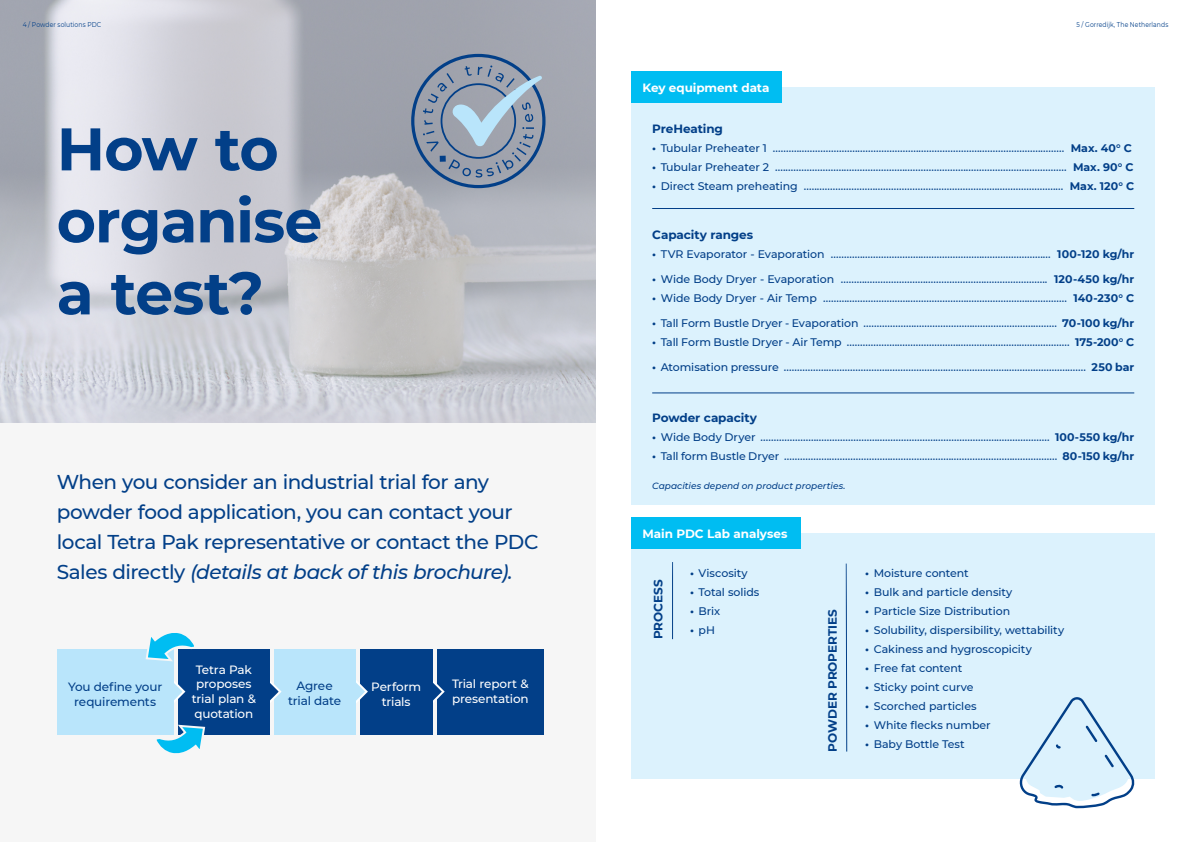
<style>
.page{position:relative;width:1191px;height:842px;background:#fff}
.page>*{position:absolute;margin:0;border:0;box-sizing:border-box;transform-origin:0 0}
.t1{font:700 60px/72px "Montserrat";letter-spacing:-.02em;color:#023f88}
.t2{font:500 20px/30px "Montserrat";letter-spacing:-.025em;color:#023f88}
.t3{font:500 12px/14.7px "Montserrat";letter-spacing:-.015em;color:#fff;text-align:center}
.Bold_Corporate_Blue{font:700 12px "Montserrat";letter-spacing:-.005em;color:#023f88}
.t4{font:500 12px/14.7px "Montserrat";letter-spacing:-.015em;color:#023f88;text-align:center}
.Bold_white{font:700 12px "Montserrat";letter-spacing:-.01em;color:#fff}
.t5{font:500 11px "Montserrat";letter-spacing:-.005em;color:#023f88}
.Caption_Corp_Blue{font:italic 500 9px "Montserrat";color:#023f88}
.t6{font:7px "Montserrat";letter-spacing:.01em;color:#023f88;scale:.87 1}
.s1{font-style:italic}
.s2{font-weight:700}
</style>
<div class="page">
<div style="left:0;top:405px;width:595px;height:437px;background:#f6f6f6"></div>
<img style="left:0;top:0;width:595px;height:423px">
<div style="left:631px;top:87px;width:524px;height:418px;background:#dcf2fd"></div>
<div style="left:631px;top:533px;width:524px;height:245px;background:#dcf2fd"></div>
<div style="left:631px;top:72px;width:151px;height:31px;background:#00bdf2"></div>
<div style="left:631px;top:517px;width:170px;height:32px;background:#00bdf2"></div>
<div style="left:411px;top:54px;width:134px;height:134px;border:3px solid #023f88;border-radius:50%"></div>
<svg style="left:423px;top:65px;width:120px;height:113px;background:#909eb0"></svg>
<div style="left:437px;top:649px;width:106px;height:85px;background:#023f88"></div>
<svg style="left:432px;top:674px;width:13px;height:35px"></svg>
<div style="left:360px;top:649px;width:72px;height:85px;background:#023f88"></div>
<svg style="left:355px;top:674px;width:13px;height:35px"></svg>
<div style="left:274px;top:649px;width:81px;height:85px;background:#b9e5fb"></div>
<svg style="left:270px;top:683px;width:12px;height:17px"></svg>
<div style="left:178px;top:649px;width:92px;height:85px;background:#023f88"></div>
<svg style="left:173px;top:674px;width:13px;height:35px"></svg>
<div style="left:57px;top:649px;width:116px;height:85px;background:#b9e5fb"></div>
<svg style="left:145px;top:633px;width:49px;height:29px"></svg>
<svg style="left:152px;top:723px;width:54px;height:31px"></svg>
<hr style="left:652px;top:208px;width:482px;height:1px;background:#023f88">
<hr style="left:652px;top:392px;width:482px;height:1px;background:#023f88">
<hr style="left:672px;top:562px;width:1px;height:77px;background:#023f88">
<svg style="left:845px;top:563px;width:2px;height:189px"></svg>
<svg style="left:1018px;top:697px;width:117px;height:111px"></svg>
<p class="t6" style="left:23px;top:19px;width:92px">4 / Powder solutions PDC</p>
<p class="t6" style="left:1076px;top:19px;width:107px">5 / Gorredijk, The Netherlands</p>
<p class="t1" style="left:57px;top:110px;width:267px">How to organise a test?</p>
<p class="t2" style="left:57px;top:466px;width:483px">When you consider an industrial trial for any powder food application, you can contact your local Tetra Pak representative or contact the PDC Sales directly <span class="s1">(details at back of this brochure).</span></p>
<p class="t4" style="left:68px;top:679px;width:96px">You define your requirements</p>
<p class="t3" style="left:192px;top:661px;width:66px">Tetra Pak proposes trial plan &amp; quotation</p>
<p class="t4" style="left:288px;top:678px;width:55px">Agree trial date</p>
<p class="t3" style="left:452px;top:676px;width:78px;text-align:left">Trial report &amp; presentation</p>
<p class="t3" style="left:371px;top:679px;width:51px">Perform trials</p>
<p class="Bold_white" style="left:642px;top:79px;width:128px">Key equipment data</p>
<p class="Bold_Corporate_Blue" style="left:652px;top:120px;width:72px">PreHeating</p>
<p class="t5" style="left:652px;top:140px;width:481px"><span class="s2">•</span> Tubular Preheater 1 .............................................................................................................. <span class="s2">Max. 40° C</span></p>
<p class="t5" style="left:652px;top:159px;width:483px"><span class="s2">•</span> Tubular Preheater 2 .............................................................................................................. <span class="s2">Max. 90° C</span></p>
<p class="t5" style="left:652px;top:178px;width:483px"><span class="s2">•</span> Direct Steam preheating .................................................................................................. <span class="s2">Max. 120° C</span></p>
<p class="Bold_Corporate_Blue" style="left:652px;top:226px;width:103px">Capacity ranges</p>
<p class="t5" style="left:652px;top:247px;width:483px"><span class="s2">•</span> TVR Evaporator - Evaporation ................................................................................... <span class="s2">100-120 kg/hr</span></p>
<p class="t5" style="left:652px;top:272px;width:483px"><span class="s2">•</span> Wide Body Dryer - Evaporation .............................................................................. <span class="s2">120-450 kg/hr</span></p>
<p class="t5" style="left:652px;top:291px;width:483px"><span class="s2">•</span> Wide Body Dryer - Air Temp ............................................................................................ <span class="s2">140-230° C</span></p>
<p class="t5" style="left:652px;top:316px;width:483px"><span class="s2">•</span> Tall Form Bustle Dryer - Evaporation ......................................................................... <span class="s2">70-100 kg/hr</span></p>
<p class="t5" style="left:652px;top:335px;width:483px"><span class="s2">•</span> Tall Form Bustle Dryer - Air Temp .................................................................................... <span class="s2">175-200° C</span></p>
<p class="t5" style="left:652px;top:360px;width:483px"><span class="s2">•</span> Atomisation pressure .................................................................................................................. <span class="s2">250 bar</span></p>
<p class="Bold_Corporate_Blue" style="left:652px;top:409px;width:106px">Powder capacity</p>
<p class="t5" style="left:652px;top:429px;width:483px"><span class="s2">•</span> Wide Body Dryer ............................................................................................................. <span class="s2">100-550 kg/hr</span></p>
<p class="t5" style="left:652px;top:448px;width:483px"><span class="s2">•</span> Tall form Bustle Dryer ....................................................................................................... <span class="s2">80-150 kg/hr</span></p>
<p class="Caption_Corp_Blue" style="left:652px;top:480px;width:195px">Capacities depend on product properties.</p>
<p class="Bold_white" style="left:642px;top:525px;width:146px">Main PDC Lab analyses</p>
<p class="Bold_Corporate_Blue" style="left:649px;top:639px;width:61px;rotate:-90deg">PROCESS</p>
<p class="t5" style="left:690px;top:565px;width:59px"><span class="s2">•</span> Viscosity</p>
<p class="t5" style="left:690px;top:584px;width:71px"><span class="s2">•</span> Total solids</p>
<p class="t5" style="left:690px;top:603px;width:32px"><span class="s2">•</span> Brix</p>
<p class="t5" style="left:690px;top:622px;width:26px"><span class="s2">•</span> pH</p>
<p class="Bold_Corporate_Blue" style="left:824px;top:751px;width:144px;rotate:-90deg">POWDER PROPERTIES</p>
<p class="t5" style="left:865px;top:565px;width:105px"><span class="s2">•</span> Moisture content</p>
<p class="t5" style="left:865px;top:584px;width:149px"><span class="s2">•</span> Bulk and particle density</p>
<p class="t5" style="left:865px;top:603px;width:146px"><span class="s2">•</span> Particle Size Distribution</p>
<p class="t5" style="left:865px;top:622px;width:200px"><span class="s2">•</span> Solubility, dispersibility, wettability</p>
<p class="t5" style="left:865px;top:641px;width:168px"><span class="s2">•</span> Cakiness and hygroscopicity</p>
<p class="t5" style="left:865px;top:660px;width:99px"><span class="s2">•</span> Free fat content</p>
<p class="t5" style="left:865px;top:679px;width:110px"><span class="s2">•</span> Sticky point curve</p>
<p class="t5" style="left:865px;top:698px;width:113px"><span class="s2">•</span> Scorched particles</p>
<p class="t5" style="left:865px;top:717px;width:127px"><span class="s2">•</span> White flecks number</p>
<p class="t5" style="left:865px;top:736px;width:101px"><span class="s2">•</span> Baby Bottle Test</p>
</div>
